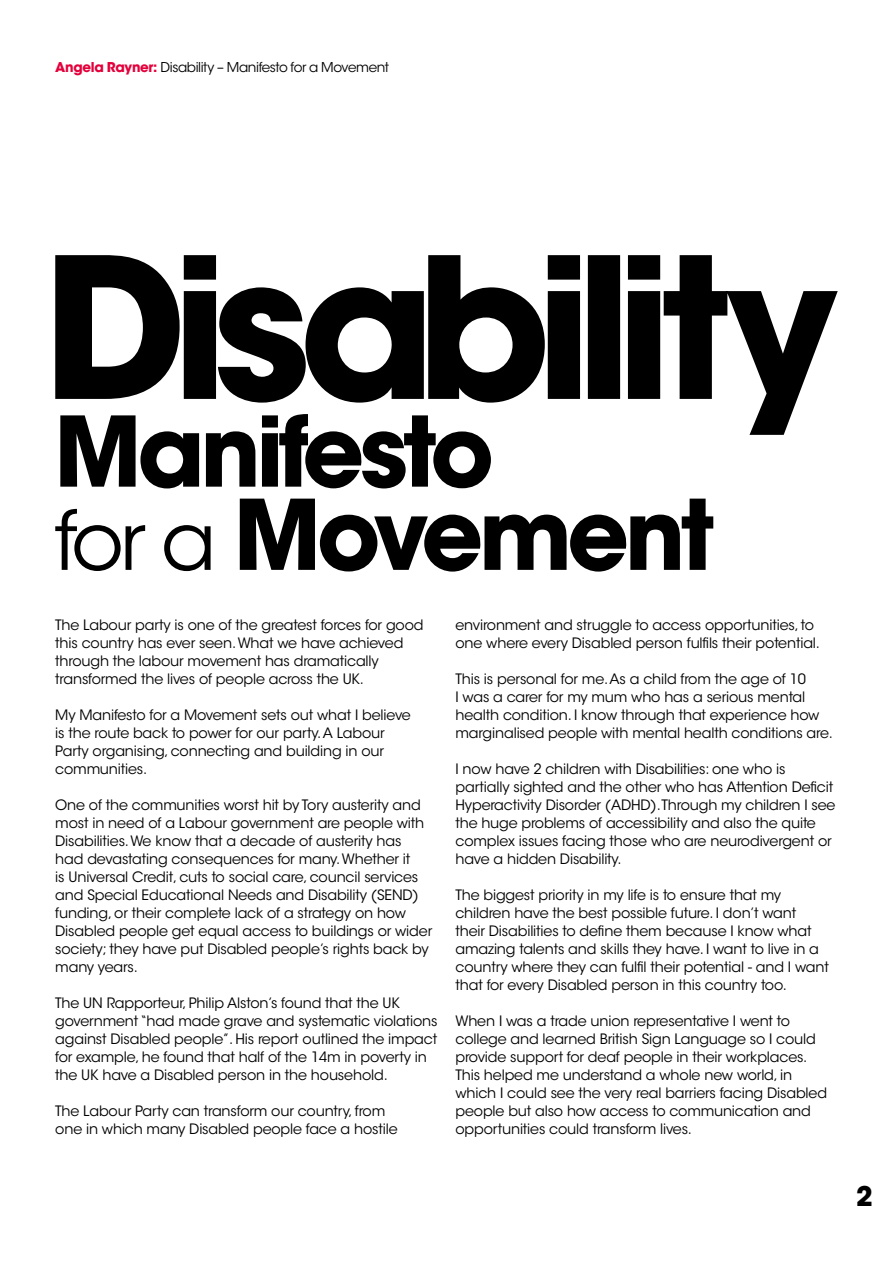
<style>
.page{position:relative;width:893px;height:1263px;background:#fff}
.page>*{position:absolute;margin:0;border:0;box-sizing:border-box;transform-origin:0 0}
.t1{font:700 27px "ITC Avant Garde Std";color:#000}
.t2{font:14.25px/18px "ITC Avant Garde Std";letter-spacing:-.01em;color:#000}
.t3{font:13.5px "ITC Avant Garde Std";letter-spacing:-.03em;color:#000}
.s1{font-weight:700;color:#e4003b}
</style>
<div class="page">
<svg style="left:55px;top:499px;width:658px;height:73px"></svg>
<svg style="left:60px;top:435px;width:431px;height:53px"></svg>
<svg style="left:55px;top:255px;width:783px;height:180px"></svg>
<p class="t3" style="left:55px;top:59px;width:335px"><span class="s1">Angela Rayner:</span> Disability – Manifesto for a Movement</p>
<p class="t2" style="left:55px;top:616px;width:370px">The Labour party is one of the greatest forces for good this country has ever seen. What we have achieved through the labour movement has dramatically transformed the lives of people across the UK.</p>
<p class="t2" style="left:55px;top:706px;width:357px">My Manifesto for a Movement sets out what I believe is the route back to power for our party. A Labour Party organising, connecting and building in our communities.</p>
<p class="t2" style="left:55px;top:796px;width:378px">One of the communities worst hit by Tory austerity and most in need of a Labour government are people with Disabilities. We know that a decade of austerity has had devastating consequences for many. Whether it<br>is Universal Credit, cuts to social care, council services and Special Educational Needs and Disability (SEND) funding, or their complete lack of a strategy on how Disabled people get equal access to buildings or wider society; they have put Disabled people’s rights back by many years.</p>
<p class="t2" style="left:55px;top:994px;width:384px">The UN Rapporteur, Philip Alston’s found that the UK government “had made grave and systematic violations against Disabled people”. His report outlined the impact for example, he found that half of the 14m in poverty in the UK have a Disabled person in the household.</p>
<p class="t2" style="left:55px;top:1102px;width:344px">The Labour Party can transform our country, from one in which many Disabled people face a hostile</p>
<p class="t2" style="left:455px;top:616px;width:366px">environment and struggle to access opportunities, to one where every Disabled person fulfils their potential.</p>
<p class="t2" style="left:455px;top:670px;width:379px">This is personal for me. As a child from the age of 10<br>I was a carer for my mum who has a serious mental health condition. I know through that experience how marginalised people with mental health conditions are.</p>
<p class="t2" style="left:455px;top:760px;width:382px">I now have 2 children with Disabilities: one who is partially sighted and the other who has Attention Deficit Hyperactivity Disorder (ADHD).Through my children I see the huge problems of accessibility and also the quite complex issues facing those who are neurodivergent or have a hidden Disability.</p>
<p class="t2" style="left:455px;top:886px;width:375px">The biggest priority in my life is to ensure that my children have the best possible future. I don’t want their Disabilities to define them because I know what amazing talents and skills they have. I want to live in a country where they can fulfil their potential - and I want that for every Disabled person in this country too.</p>
<p class="t2" style="left:455px;top:1012px;width:373px">When I was a trade union representative I went to college and learned British Sign Language so I could provide support for deaf people in their workplaces.<br>This helped me understand a whole new world, in which I could see the very real barriers facing Disabled people but also how access to communication and opportunities could transform lives.</p>
<h1 class="t1" style="left:856px;top:1179px;width:18px">2</h1>
</div>
